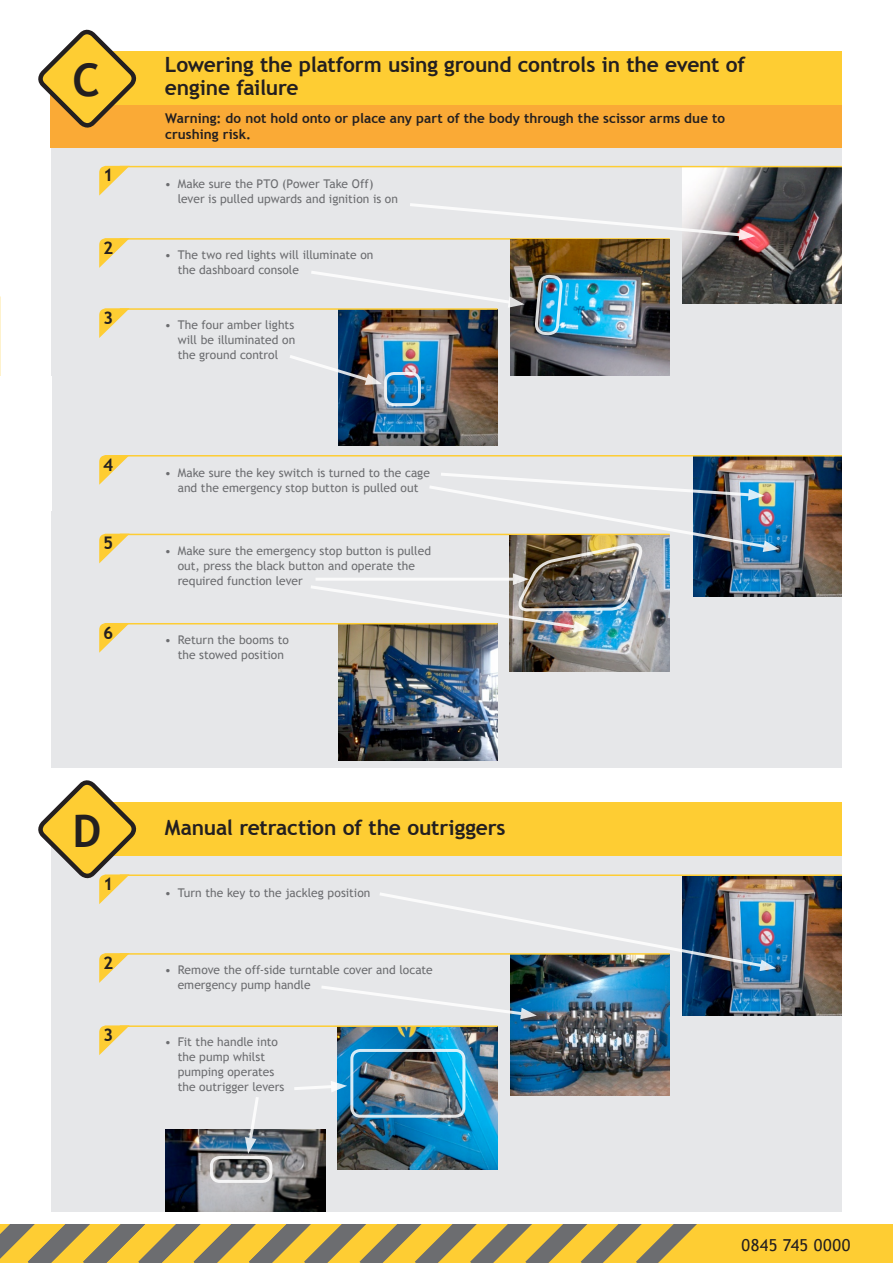
<style>
.page{position:relative;width:893px;height:1263px;background:#fff}
.page>*{position:absolute;margin:0;border:0;box-sizing:border-box;transform-origin:0 0}
.t1{font:700 45px "Trebuchet MS";color:#231f20}
.heading{font:700 21px/22.5px "Trebuchet MS";letter-spacing:-.01em;color:#231f20}
.t2{font:700 17.4px "Trebuchet MS";color:#231f20}
.t3{font:16.5px "Trebuchet MS";letter-spacing:.03em;color:#231f20}
.t4{font:700 13.5px/16.2px "Trebuchet MS";letter-spacing:.005em;color:#231f20}
.Bullet{font:12px/15px "Trebuchet MS";color:#6c6d70}
</style>
<div class="page">
<div style="left:0;top:1223px;width:893px;height:40px;background:#fecd33"></div>
<svg style="left:0;top:1224px;width:697px;height:39px"></svg>
<div style="left:0;top:1191px;width:893px;height:33px;background:#fff"></div>
<div style="left:51px;top:818px;width:791px;height:394px;background:#e6e7e9"></div>
<div style="left:51px;top:145px;width:791px;height:622px;background:#e6e7e9"></div>
<svg style="left:51px;top:435px;width:1px;height:76px"></svg>
<svg style="left:99px;top:166px;width:31px;height:30px"></svg>
<svg style="left:99px;top:455px;width:31px;height:30px"></svg>
<svg style="left:99px;top:238px;width:29px;height:30px"></svg>
<svg style="left:99px;top:534px;width:31px;height:29px"></svg>
<svg style="left:99px;top:953px;width:29px;height:30px"></svg>
<svg style="left:99px;top:308px;width:29px;height:30px"></svg>
<svg style="left:99px;top:623px;width:31px;height:30px"></svg>
<svg style="left:99px;top:1025px;width:29px;height:30px"></svg>
<div style="left:51px;top:79px;width:791px;height:69px;background:#faaa36"></div>
<div style="left:86px;top:51px;width:756px;height:54px;background:#fecd33"></div>
<svg style="left:38px;top:29px;width:99px;height:105px"></svg>
<hr style="left:120px;top:238px;width:550px;height:2px;background:#fecd33">
<img style="left:338px;top:633px;width:159px;height:127px">
<hr style="left:120px;top:534px;width:550px;height:1px;background:#fecd33">
<hr style="left:120px;top:623px;width:377px;height:1px;background:#fecd33">
<img style="left:682px;top:168px;width:160px;height:136px">
<img style="left:510px;top:971px;width:160px;height:124px">
<hr style="left:120px;top:166px;width:722px;height:1px;background:#fecd33">
<svg style="left:408px;top:202px;width:347px;height:39px"></svg>
<img style="left:510px;top:240px;width:160px;height:136px">
<svg style="left:311px;top:269px;width:214px;height:39px"></svg>
<img style="left:533px;top:272px;width:31px;height:66px">
<img style="left:338px;top:310px;width:159px;height:135px">
<svg style="left:290px;top:353px;width:92px;height:32px"></svg>
<div style="left:384px;top:372px;width:37px;height:34px;border:3px solid #fff;border-radius:9px"></div>
<img style="left:694px;top:456px;width:148px;height:140px">
<img style="left:682px;top:876px;width:160px;height:140px">
<img style="left:380px;top:891px;width:396px;height:80px">
<img style="left:510px;top:633px;width:160px;height:38px">
<svg style="left:321px;top:984px;width:216px;height:35px"></svg>
<img style="left:309px;top:471px;width:471px;height:162px">
<hr style="left:120px;top:953px;width:550px;height:2px;background:#fecd33">
<img style="left:338px;top:1027px;width:159px;height:142px">
<img style="left:166px;top:1129px;width:159px;height:83px">
<div style="left:350px;top:1049px;width:115px;height:69px;border:3px solid #fff;border-radius:9px"></div>
<div style="left:210px;top:1156px;width:62px;height:27px;border:3px solid #fff;border-radius:9px"></div>
<svg style="left:294px;top:1081px;width:53px;height:11px"></svg>
<svg style="left:245px;top:1097px;width:15px;height:57px"></svg>
<hr style="left:120px;top:308px;width:377px;height:2px;background:#fecd33">
<hr style="left:120px;top:455px;width:722px;height:1px;background:#fecd33">
<hr style="left:120px;top:874px;width:722px;height:2px;background:#fecd33">
<hr style="left:120px;top:1025px;width:377px;height:2px;background:#fecd33">
<div style="left:86px;top:801px;width:756px;height:54px;background:#fecd33"></div>
<svg style="left:38px;top:780px;width:100px;height:124px"></svg>
<p class="t1" style="left:73px;top:52px;width:29px">C</p>
<p class="heading" style="left:165px;top:54px;width:582px">Lowering the platform using ground controls in the event of engine failure</p>
<p class="t4" style="left:165px;top:110px;width:561px">Warning: do not hold onto or place any part of the body through the scissor arms due to crushing risk.</p>
<p class="t2" style="left:103px;top:164px;width:12px">1</p>
<p class="t2" style="left:103px;top:237px;width:12px">2</p>
<p class="t2" style="left:103px;top:307px;width:12px">3</p>
<p class="t2" style="left:103px;top:454px;width:12px">4</p>
<p class="t2" style="left:103px;top:532px;width:12px">5</p>
<p class="t2" style="left:103px;top:622px;width:12px">6</p>
<p class="Bullet" style="left:178px;top:176px;width:222px;text-indent:-13px">• Make sure the PTO (Power Take Off) lever is pulled upwards and ignition is on</p>
<p class="Bullet" style="left:178px;top:248px;width:197px;text-indent:-13px">• The two red lights will illuminate on the dashboard console</p>
<p class="Bullet" style="left:178px;top:318px;width:119px;text-align:justify;text-indent:-13px">• The four amber lights will be illuminated on the ground control</p>
<p class="Bullet" style="left:165px;top:465px;width:266px;text-align:center">• Make sure the key switch is turned to the cage and the emergency stop button is pulled out</p>
<p class="Bullet" style="left:178px;top:543px;width:255px;text-indent:-13px">• Make sure the emergency stop button is pulled out, press the black button and operate the required function lever</p>
<p class="Bullet" style="left:178px;top:632px;width:113px;text-indent:-13px">• Return the booms to the stowed position</p>
<p class="t1" style="left:73px;top:803px;width:30px">D</p>
<p class="heading" style="left:165px;top:816px;width:342px">Manual retraction of the outriggers</p>
<p class="t2" style="left:103px;top:873px;width:12px">1</p>
<p class="t2" style="left:103px;top:952px;width:12px">2</p>
<p class="t2" style="left:103px;top:1024px;width:12px">3</p>
<p class="Bullet" style="left:165px;top:885px;width:207px">• Turn the key to the jackleg position</p>
<p class="Bullet" style="left:178px;top:962px;width:257px;text-indent:-13px">• Remove the off-side turntable cover and locate emergency pump handle</p>
<p class="Bullet" style="left:178px;top:1035px;width:108px;text-indent:-13px">• Fit the handle into the pump whilst pumping operates the outrigger levers</p>
<h3 class="t3" style="left:742px;top:1235px;width:110px">0845 745 0000</h3>
</div>
